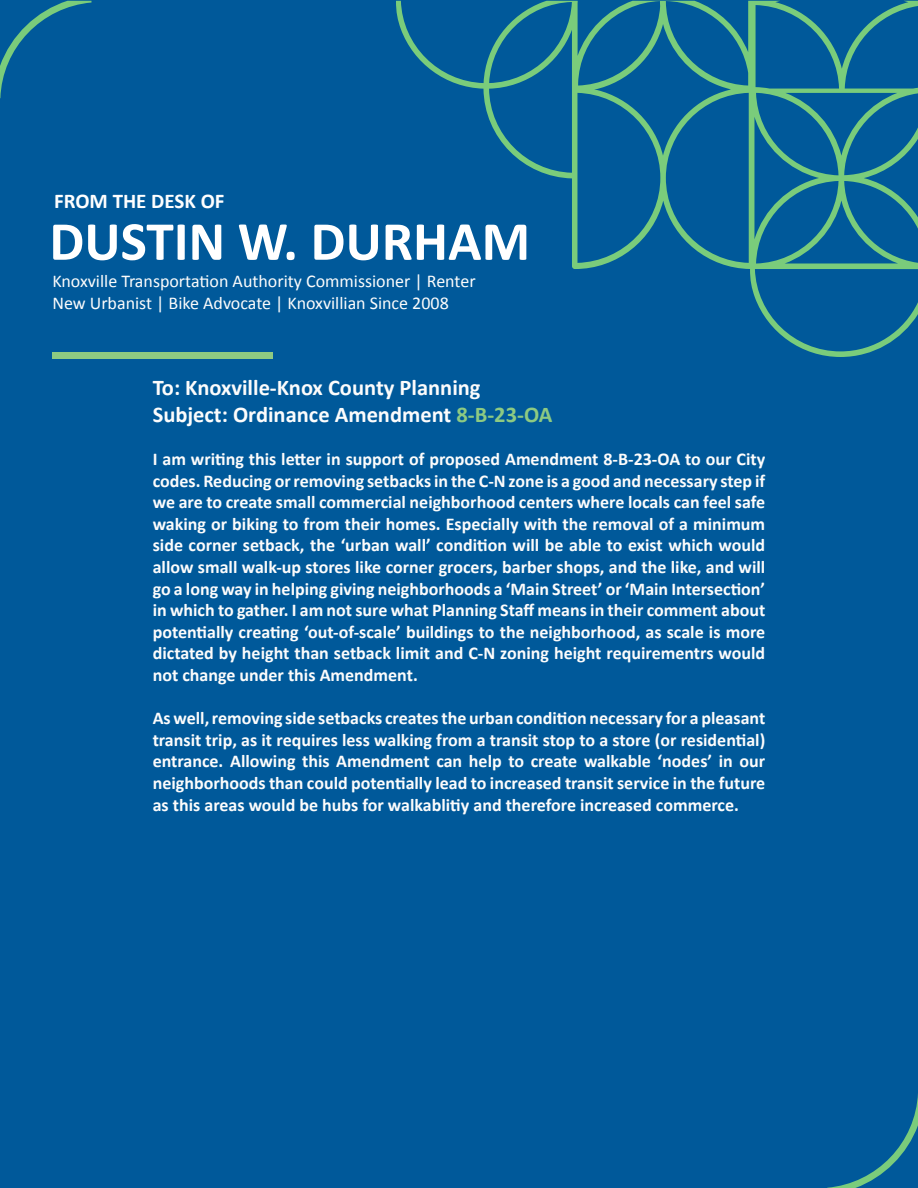
<style>
.page{position:relative;width:918px;height:1188px;background:#fff}
.page>*{position:absolute;margin:0;border:0;box-sizing:border-box;transform-origin:0 0}
.t1{font:700 55.5px "Calibri";color:#fff}
.t2{font:700 22.5px "Calibri";color:#fcfcfc}
.t3{font:700 21px "Calibri";color:#fff}
.t4{font:700 18px/21.6px "Calibri";color:#fcfcfc;text-align:justify}
.t5{font:18px/21.6px "Calibri";color:#fcfcfc}
.s1{color:#8dca82}
</style>
<div class="page">
<div style="left:0;top:1px;width:918px;height:1187px;background:#00599a"></div>
<svg style="left:0;top:1px;width:91px;height:97px"></svg>
<svg style="left:396px;top:1px;width:522px;height:356px"></svg>
<svg style="left:827px;top:1094px;width:91px;height:94px"></svg>
<div style="left:52px;top:352px;width:221px;height:7px;background:#8dca82"></div>
<p class="t3" style="left:54px;top:186px;width:172px">FROM THE DESK OF</p>
<h1 class="t1" style="left:49px;top:202px;width:482px">DUSTIN W. DURHAM</h1>
<p class="t5" style="left:52px;top:270px;width:425px">Knoxville Transportation Authority Commissioner | Renter<br>New Urbanist | Bike Advocate | Knoxvillian Since 2008</p>
<p class="t2" style="left:153px;top:371px;width:329px">To: Knoxville-Knox County Planning</p>
<p class="t2" style="left:153px;top:398px;width:401px">Subject: Ordinance Amendment <span class="s1">8-B-23-OA</span></p>
<p class="t4" style="left:153px;top:448px;width:614px">I am writing this letter in support of proposed Amendment 8-B-23-OA to our City codes. Reducing or removing setbacks in the C-N zone is a good and necessary step if we are to create small commercial neighborhood centers where locals can feel safe waking or biking to from their homes. Especially with the removal of a minimum side corner setback, the ‘urban wall’ condition will be able to exist which would allow small walk-up stores like corner grocers, barber shops, and the like, and will go a long way in helping giving neighborhoods a ‘Main Street’ or ‘Main Intersection’ in which to gather. I am not sure what Planning Staff means in their comment about potentially creating ‘out-of-scale’ buildings to the neighborhood, as scale is more dictated by height than setback limit and C-N zoning height requirementrs would not change under this Amendment.</p>
<p class="t4" style="left:153px;top:707px;width:614px">As well, removing side setbacks creates the urban condition necessary for a pleasant transit trip, as it requires less walking from a transit stop to a store (or residential) entrance. Allowing this Amendment can help to create walkable ‘nodes’ in our neighborhoods than could potentially lead to increased transit service in the future as this areas would be hubs for walkablitiy and therefore increased commerce.</p>
</div>
